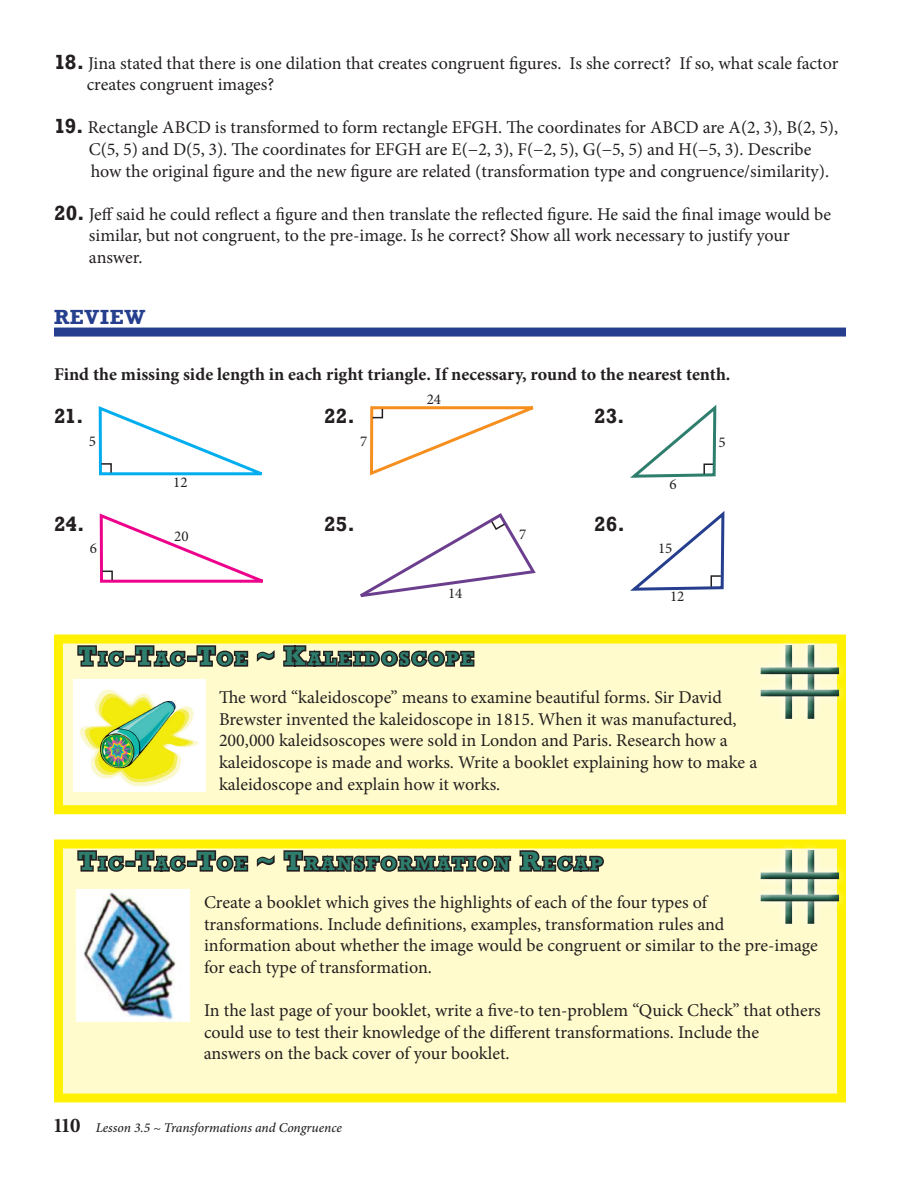
<style>
.page{position:relative;width:918px;height:1188px;background:#fff}
.page>*{position:absolute;margin:0;border:0;box-sizing:border-box;transform-origin:0 0}
.t1{font:700 21px "Rockwell";letter-spacing:.005em;color:#231f20}
.t2{font:700 21px "Rockwell";color:#253f8e}
.t3{font:700 18.9px "Rockwell";letter-spacing:.11em;color:#2e7e6d}
.t4{font:18px/21.6px "Minion Pro";color:#231f20}
.t5{font:700 18px "Minion Pro";color:#231f20}
.t6{font:15px "Minion Pro";color:#231f20}
.t7{font:italic 500 13.5px "Minion Pro";letter-spacing:-.005em;color:#231f20}
.s1{font-family:"Rockwell";font-weight:700;font-size:21px}
.s2{font-size:27px}
.s3{font-weight:700;font-style:normal;font-size:21px}
</style>
<div class="page">
<div style="left:54px;top:328px;width:792px;height:9px;background:#253f8e"></div>
<svg style="left:98px;top:406px;width:164px;height:70px"></svg>
<svg style="left:370px;top:406px;width:164px;height:70px"></svg>
<svg style="left:630px;top:404px;width:87px;height:74px"></svg>
<svg style="left:99px;top:513px;width:164px;height:70px"></svg>
<svg style="left:360px;top:513px;width:176px;height:85px"></svg>
<svg style="left:630px;top:511px;width:95px;height:80px"></svg>
<div style="left:58px;top:844px;width:784px;height:254px;background:#fffbcc"></div>
<svg style="left:77px;top:850px;width:48px;height:22px"></svg>
<div style="left:125px;top:860px;width:11px;height:7px;border:3px solid #231f20"></div>
<svg style="left:133px;top:850px;width:54px;height:22px"></svg>
<div style="left:187px;top:860px;width:10px;height:7px;border:3px solid #231f20"></div>
<svg style="left:195px;top:850px;width:409px;height:22px"></svg>
<div style="left:54px;top:839px;width:792px;height:263px;border:9px solid #fff101"></div>
<div style="left:768px;top:832px;width:64px;height:94px;background:#231f20;opacity:.5"></div>
<div style="left:774px;top:839px;width:49px;height:87px;background:#fff;opacity:.75"></div>
<div style="left:779px;top:843px;width:46px;height:83px;background:#231f20;opacity:.75"></div>
<div style="left:751px;top:863px;width:98px;height:48px;background:#fff;opacity:.75"></div>
<div style="left:744px;top:854px;width:112px;height:48px;background:#231f20;opacity:.5"></div>
<div style="left:750px;top:861px;width:98px;height:41px;background:#fff;opacity:.75"></div>
<div style="left:753px;top:865px;width:97px;height:37px;background:#231f20;opacity:.75"></div>
<img style="left:77px;top:890px;width:112px;height:132px">
<div style="left:58px;top:639px;width:784px;height:171px;background:#fffbcc"></div>
<svg style="left:77px;top:645px;width:48px;height:22px"></svg>
<div style="left:125px;top:655px;width:11px;height:7px;border:3px solid #231f20"></div>
<svg style="left:133px;top:645px;width:55px;height:22px"></svg>
<div style="left:187px;top:655px;width:10px;height:7px;border:3px solid #231f20"></div>
<svg style="left:195px;top:645px;width:280px;height:22px"></svg>
<div style="left:54px;top:634px;width:792px;height:180px;border:9px solid #fff101"></div>
<div style="left:768px;top:627px;width:64px;height:94px;background:#231f20;opacity:.5"></div>
<div style="left:774px;top:634px;width:49px;height:87px;background:#fff;opacity:.75"></div>
<div style="left:779px;top:638px;width:46px;height:83px;background:#231f20;opacity:.75"></div>
<div style="left:751px;top:658px;width:98px;height:48px;background:#fff;opacity:.75"></div>
<div style="left:744px;top:649px;width:112px;height:48px;background:#231f20;opacity:.5"></div>
<div style="left:750px;top:656px;width:98px;height:41px;background:#fff;opacity:.75"></div>
<div style="left:753px;top:660px;width:97px;height:37px;background:#231f20;opacity:.75"></div>
<img style="left:74px;top:680px;width:131px;height:111px">
<p class="t4" style="left:87px;top:52px;width:753px;text-indent:-33px"><span class="s1">18.</span> Jina stated that there is one dilation that creates congruent figures. Is she correct? If so, what scale factor creates congruent images?</p>
<p class="t4" style="left:89px;top:117px;width:751px;text-indent:-35px"><span class="s1">19.</span> Rectangle ABCD is transformed to form rectangle EFGH. The coordinates for ABCD are A(2, 3), B(2, 5),<br>C(5, 5) and D(5, 3). The coordinates for EFGH are E(−2, 3), F(−2, 5), G(−5, 5) and H(−5, 3). Describe how the original figure and the new figure are related (transformation type and congruence/similarity).</p>
<p class="t4" style="left:89px;top:203px;width:744px;text-indent:-35px"><span class="s1">20.</span> Jeff said he could reflect a figure and then translate the reflected figure. He said the final image would be similar, but not congruent, to the pre-image. Is he correct? Show all work necessary to justify your answer.</p>
<p class="t2" style="left:54px;top:304px;width:93px">REVIEW</p>
<p class="t5" style="left:54px;top:361px;width:678px">Find the missing side length in each right triangle. If necessary, round to the nearest tenth.</p>
<p class="t1" style="left:54px;top:403px;width:31px">21.</p>
<p class="t6" style="left:427px;top:389px;width:16px">24</p>
<p class="t1" style="left:324px;top:403px;width:33px">22.</p>
<p class="t1" style="left:594px;top:403px;width:32px">23.</p>
<p class="t6" style="left:89px;top:431px;width:9px">5</p>
<p class="t6" style="left:360px;top:431px;width:9px">7</p>
<p class="t6" style="left:718px;top:432px;width:9px">5</p>
<p class="t6" style="left:173px;top:472px;width:16px">12</p>
<p class="t6" style="left:670px;top:474px;width:9px">6</p>
<p class="t1" style="left:54px;top:511px;width:32px">24.</p>
<p class="t6" style="left:174px;top:526px;width:16px">20</p>
<p class="t1" style="left:324px;top:511px;width:32px">25.</p>
<p class="t6" style="left:519px;top:524px;width:9px">7</p>
<p class="t1" style="left:594px;top:511px;width:32px">26.</p>
<p class="t6" style="left:90px;top:539px;width:9px">6</p>
<p class="t6" style="left:658px;top:538px;width:16px">15</p>
<p class="t6" style="left:448px;top:583px;width:16px">14</p>
<p class="t6" style="left:670px;top:586px;width:16px">12</p>
<p class="t3" style="left:78px;top:647px;width:397px"><span class="s2">T</span>IC<span class="s2">-T</span>AC<span class="s2">-T</span>OE <span class="s2">~ K</span>ALEIDOSCOPE</p>
<p class="t4" style="left:219px;top:687px;width:540px">The word “kaleidoscope” means to examine beautiful forms. Sir David Brewster invented the kaleidoscope in 1815. When it was manufactured, 200,000 kaleidsoscopes were sold in London and Paris. Research how a kaleidoscope is made and works. Write a booklet explaining how to make a kaleidoscope and explain how it works.</p>
<p class="t3" style="left:78px;top:852px;width:526px"><span class="s2">T</span>IC<span class="s2">-T</span>AC<span class="s2">-T</span>OE <span class="s2">~ T</span>RANSFORMATION <span class="s2">R</span>ECAP</p>
<p class="t4" style="left:204px;top:892px;width:615px">Create a booklet which gives the highlights of each of the four types of transformations. Include definitions, examples, transformation rules and<br>information about whether the image would be congruent or similar to the pre-image for each type of transformation.</p>
<p class="t4" style="left:204px;top:1000px;width:619px">In the last page of your booklet, write a five-to ten-problem “Quick Check” that others could use to test their knowledge of the different transformations. Include the<br>answers on the back cover of your booklet.</p>
<p class="t7" style="left:54px;top:1118px;width:289px"><span class="s3">110</span> Lesson 3.5 ~ Transformations and Congruence</p>
</div>
